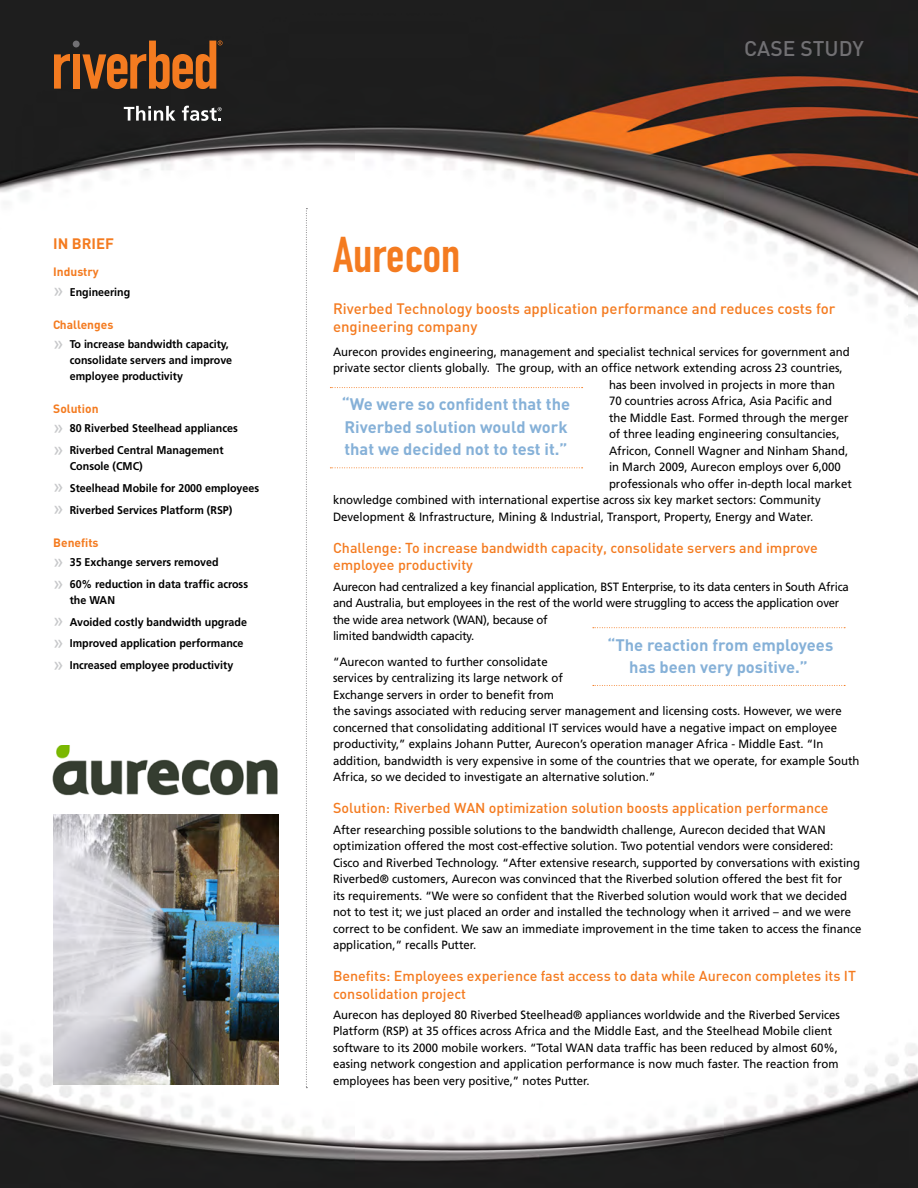
<style>
.page{position:relative;width:918px;height:1188px;background:#fff}
.page>*{position:absolute;margin:0;border:0;box-sizing:border-box;transform-origin:0 0}
.t1{font:49.5px "DIN Engschrift Std";color:#f47b20}
.t2{font:500 21px "DIN";color:#717073}
.t3{font:700 16.5px/22.5px "DIN";color:#86b1d8}
.t4{font:500 15px/18px "DIN";color:#f47b20}
.t5{font:700 15px "DIN";color:#f47b20}
.t6{font:500 14.25px/17.2px "DIN";color:#f47b20}
.t7{font:12px/16.5px "Frutiger";color:#000;scale:.95 1}
.t8{font:12px/16.5px "Frutiger";letter-spacing:-.02em;color:#000;scale:.95 1}
.t9{font:700 12px "DIN";color:#f47b20}
.t10{font:700 11.25px/21.8px "Frutiger";color:#000;scale:.95 1}
.s1{font-weight:400;font-size:19.5px;color:#c7c8ca}
</style>
<div class="page">
<img style="left:0;top:0;width:918px;height:1188px">
<svg style="left:306px;top:208px;width:1px;height:880px"></svg>
<svg style="left:54px;top:54px;width:16px;height:35px"></svg>
<div style="left:73px;top:41px;width:7px;height:6px;background:#717073;border-radius:50%"></div>
<div style="left:73px;top:54px;width:7px;height:35px;background:#f47b20"></div>
<svg style="left:82px;top:40px;width:141px;height:49px;background:#7a461e"></svg>
<svg style="left:124px;top:106px;width:52px;height:15px"></svg>
<svg style="left:182px;top:106px;width:40px;height:15px"></svg>
<img style="left:53px;top:814px;width:225px;height:270px">
<svg style="left:330px;top:387px;width:253px;height:1px"></svg>
<svg style="left:330px;top:467px;width:253px;height:1px"></svg>
<svg style="left:593px;top:627px;width:252px;height:1px"></svg>
<svg style="left:593px;top:685px;width:252px;height:1px"></svg>
<img style="left:48px;top:745px;width:237px;height:54px">
<p class="t5" style="left:53px;top:234px;width:62px">IN BRIEF</p>
<p class="t9" style="left:53px;top:264px;width:47px">Industry</p>
<p class="t10" style="left:53px;top:281px;width:83px"><span class="s1">»</span> Engineering</p>
<p class="t9" style="left:53px;top:317px;width:62px">Challenges</p>
<p class="t10" style="left:70px;top:337px;width:173px;line-height:15.8px;text-indent:-16px"><span class="s1">»</span> To increase bandwidth capacity, consolidate servers and improve employee productivity</p>
<p class="t9" style="left:53px;top:401px;width:47px">Solution</p>
<p class="t10" style="left:53px;top:418px;width:196px"><span class="s1">»</span> 80 Riverbed Steelhead appliances <span class="s1">»</span> Riverbed Central Management</p>
<p class="t10" style="left:53px;top:455px;width:218px;text-indent:16px">Console (CMC)<br><span class="s1">»</span> Steelhead Mobile for 2000 employees <span class="s1">»</span> Riverbed Services Platform (RSP)</p>
<p class="t9" style="left:53px;top:535px;width:47px">Benefits</p>
<p class="t10" style="left:53px;top:552px;width:207px"><span class="s1">»</span> 35 Exchange servers removed<br><span class="s1">»</span> 60% reduction in data traffic across</p>
<p class="t10" style="left:53px;top:589px;width:205px;text-indent:16px">the WAN<br><span class="s1">»</span> Avoided costly bandwidth upgrade <span class="s1">»</span> Improved application performance <span class="s1">»</span> Increased employee productivity</p>
<h1 class="t1" style="left:333px;top:226px;width:129px">Aurecon</h1>
<h2 class="t2" style="left:744px;top:35px;width:121px">CASE STUDY</h2>
<p class="t4" style="left:333px;top:299px;width:504px">Riverbed Technology boosts application performance and reduces costs for engineering company</p>
<p class="t7" style="left:333px;top:343px;width:546px">Aurecon provides engineering, management and specialist technical services for government and</p>
<p class="t7" style="left:333px;top:360px;width:538px">private sector clients globally. The group, with an office network extending across 23 countries,</p>
<p class="t7" style="left:609px;top:376px;width:240px">has been involved in projects in more than</p>
<p class="t7" style="left:609px;top:393px;width:236px">70 countries across Africa, Asia Pacific and</p>
<p class="t7" style="left:609px;top:409px;width:254px">the Middle East. Formed through the merger</p>
<p class="t7" style="left:609px;top:426px;width:244px">of three leading engineering consultancies,</p>
<p class="t7" style="left:609px;top:442px;width:253px">Africon, Connell Wagner and Ninham Shand,</p>
<p class="t7" style="left:609px;top:459px;width:246px">in March 2009, Aurecon employs over 6,000</p>
<p class="t7" style="left:609px;top:475px;width:257px">professionals who offer in-depth local market</p>
<p class="t7" style="left:333px;top:492px;width:515px">knowledge combined with international expertise across six key market sectors: Community</p>
<p class="t7" style="left:333px;top:508px;width:507px">Development &amp; Infrastructure, Mining &amp; Industrial, Transport, Property, Energy and Water.</p>
<p class="t6" style="left:333px;top:539px;width:486px">Challenge: To increase bandwidth capacity, consolidate servers and improve employee productivity</p>
<p class="t8" style="left:333px;top:578px;width:544px">Aurecon had centralized a key financial application, BST Enterprise, to its data centers in South Africa and Australia, but employees in the rest of the world were struggling to access the application over the wide area network (WAN), because of<br>limited bandwidth capacity.</p>
<p class="t7" style="left:333px;top:653px;width:556px">“Aurecon wanted to further consolidate<br>services by centralizing its large network of<br>Exchange servers in order to benefit from<br>the savings associated with reducing server management and licensing costs. However, we were concerned that consolidating additional IT services would have a negative impact on employee productivity,” explains Johann Putter, Aurecon’s operation manager Africa - Middle East. “In addition, bandwidth is very expensive in some of the countries that we operate, for example South Africa, so we decided to investigate an alternative solution.”</p>
<p class="t6" style="left:333px;top:799px;width:497px">Solution: Riverbed WAN optimization solution boosts application performance</p>
<p class="t7" style="left:333px;top:821px;width:558px">After researching possible solutions to the bandwidth challenge, Aurecon decided that WAN optimization offered the most cost-effective solution. Two potential vendors were considered:<br>Cisco and Riverbed Technology. “After extensive research, supported by conversations with existing Riverbed® customers, Aurecon was convinced that the Riverbed solution offered the best fit for<br>its requirements. “We were so confident that the Riverbed solution would work that we decided not to test it; we just placed an order and installed the technology when it arrived – and we were correct to be confident. We saw an immediate improvement in the time taken to access the finance application,” recalls Putter.</p>
<p class="t6" style="left:333px;top:967px;width:525px">Benefits: Employees experience fast access to data while Aurecon completes its IT consolidation project</p>
<p class="t7" style="left:333px;top:1006px;width:535px">Aurecon has deployed 80 Riverbed Steelhead® appliances worldwide and the Riverbed Services Platform (RSP) at 35 offices across Africa and the Middle East, and the Steelhead Mobile client software to its 2000 mobile workers. “Total WAN data traffic has been reduced by almost 60%, easing network congestion and application performance is now much faster. The reaction from employees has been very positive,” notes Putter.</p>
<h3 class="t3" style="left:342px;top:393px;width:230px">“We were so confident that the<br>Riverbed solution would work that we decided not to test it.”</h3>
<h3 class="t3" style="left:608px;top:633px;width:227px;text-align:center">“The reaction from employees has been very positive.”</h3>
</div>
